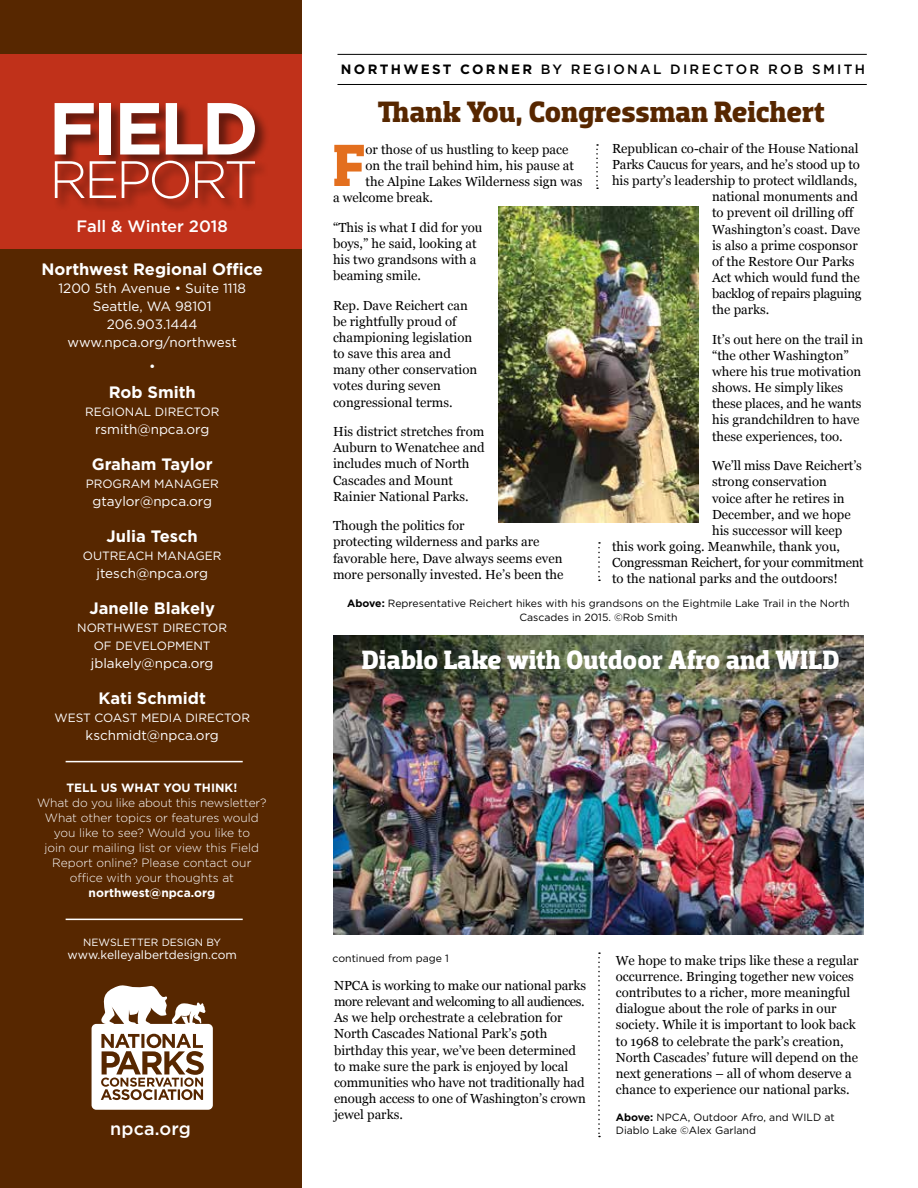
<style>
.page{position:relative;width:918px;height:1188px;background:#fff}
.page>*{position:absolute;margin:0;border:0;box-sizing:border-box;transform-origin:0 0}
.t1{font:700 73.5px "Gotham";letter-spacing:-.05em;color:#fff}
.t2{font:700 60.6px "Dobra Slab";color:#e36f1e}
.t3{font:300 52.5px "Gotham";letter-spacing:-.06em;color:#fff}
.t4{font:700 30px "Dobra Slab";letter-spacing:-.005em;color:#572700}
.t5{font:700 27px "Dobra Slab";color:#fff}
.t6{font:500 18px "Gotham";letter-spacing:.01em;color:#fff}
.t7{font:700 16.5px "Gotham";color:#fff}
.t8{font:500 16.5px "Gotham";color:#fff}
.t9{font:13.5px/18px "Gotham";color:#fff;text-align:center}
.t10{font:500 13.5px "Gotham";letter-spacing:.17em;color:#000}
.t11{font:13.2px/16.2px "Georgia";color:#000}
.t12{font:13.2px "Georgia";letter-spacing:-.02em;color:#000}
.t13{font:300 12px/15px "Gotham";color:#fff;text-align:center}
.t14{font:12px/18px "Gotham";color:#fff;text-align:center}
.t15{font:700 12px "Gotham";color:#fff}
.t16{font:10.5px/13.5px "Gotham";color:#000}
.t17{font:10.5px "Gotham";color:#fff}
.s1{font-weight:700}
</style>
<div class="page">
<img style="left:333px;top:635px;width:531px;height:299px">
<div style="left:0;top:0;width:302px;height:1188px;background:#572700"></div>
<div style="left:0;top:54px;width:302px;height:194px;background:#c0311a"></div>
<div style="left:53px;top:102px;width:217px;height:111px;background:#000;opacity:.5"></div>
<hr style="left:66px;top:761px;width:177px;height:1px;background:#fff">
<hr style="left:66px;top:919px;width:177px;height:1px;background:#fff">
<hr style="left:338px;top:54px;width:529px;height:1px;background:#000">
<hr style="left:338px;top:84px;width:529px;height:1px;background:#000">
<svg style="left:596px;top:144px;width:2px;height:45px"></svg>
<svg style="left:92px;top:985px;width:121px;height:125px"></svg>
<img style="left:498px;top:207px;width:201px;height:315px">
<svg style="left:598px;top:542px;width:2px;height:39px"></svg>
<svg style="left:598px;top:952px;width:2px;height:185px"></svg>
<h1 class="t1" style="left:48px;top:86px;width:212px">FIELD</h1>
<h3 class="t3" style="left:49px;top:151px;width:210px">REPORT</h3>
<p class="t8" style="left:77px;top:217px;width:153px">Fall &amp; Winter 2018</p>
<p class="t7" style="left:42px;top:260px;width:223px">Northwest Regional Office</p>
<p class="t9" style="left:58px;top:279px;width:189px">1200 5th Avenue • Suite 1118<br>Seattle, WA 98101<br>206.903.1444 www.npca.org/northwest</p>
<p class="t9" style="left:149px;top:357px;width:8px">•</p>
<p class="t7" style="left:109px;top:383px;width:89px">Rob Smith</p>
<p class="t14" style="left:85px;top:403px;width:136px">REGIONAL DIRECTOR</p>
<p class="t9" style="left:95px;top:420px;width:116px">rsmith@npca.org</p>
<p class="t7" style="left:92px;top:455px;width:122px">Graham Taylor</p>
<p class="t14" style="left:86px;top:475px;width:134px">PROGRAM MANAGER</p>
<p class="t9" style="left:92px;top:492px;width:121px">gtaylor@npca.org</p>
<p class="t7" style="left:107px;top:527px;width:93px">Julia Tesch</p>
<p class="t14" style="left:83px;top:547px;width:140px">OUTREACH MANAGER</p>
<p class="t9" style="left:97px;top:564px;width:113px">jtesch@npca.org</p>
<p class="t7" style="left:89px;top:599px;width:127px">Janelle Blakely</p>
<p class="t14" style="left:77px;top:619px;width:151px">NORTHWEST DIRECTOR<br>OF DEVELOPMENT</p>
<p class="t9" style="left:91px;top:654px;width:124px">jblakely@npca.org</p>
<p class="t7" style="left:99px;top:689px;width:109px">Kati Schmidt</p>
<p class="t14" style="left:54px;top:709px;width:197px">WEST COAST MEDIA DIRECTOR</p>
<p class="t9" style="left:86px;top:726px;width:135px">kschmidt@npca.org</p>
<p class="t15" style="left:66px;top:781px;width:172px">TELL US WHAT YOU THINK!</p>
<p class="t13" style="left:37px;top:796px;width:231px">What do you like about this newsletter?<br>What other topics or features would you like to see? Would you like to<br>join our mailing list or view this Field Report online? Please contact our office with your thoughts at</p>
<p class="t15" style="left:89px;top:886px;width:128px">northwest@npca.org</p>
<p class="t17" style="left:83px;top:936px;width:139px">NEWSLETTER DESIGN BY</p>
<p class="t14" style="left:68px;top:946px;width:171px">www.kelleyalbertdesign.com</p>
<h3 class="t6" style="left:110px;top:1119px;width:82px">npca.org</h3>
<p class="t10" style="left:341px;top:61px;width:526px"><span class="s1">NORTHWEST CORNER</span> BY REGIONAL DIRECTOR ROB SMITH</p>
<h3 class="t4" style="left:378px;top:94px;width:448px">Thank You, Congressman Reichert</h3>
<p class="t11" style="left:612px;top:140px;width:248px">Republican co-chair of the House National</p>
<p class="t11" style="left:612px;top:156px;width:249px">Parks Caucus for years, and he’s stood up to</p>
<p class="t11" style="left:612px;top:172px;width:247px">his party’s leadership to protect wildlands,</p>
<p class="t11" style="left:712px;top:188px;width:147px">national monuments and</p>
<p class="t11" style="left:712px;top:204px;width:144px">to prevent oil drilling off</p>
<p class="t11" style="left:712px;top:220px;width:150px">Washington’s coast. Dave</p>
<p class="t11" style="left:712px;top:236px;width:147px">is also a prime cosponsor</p>
<p class="t11" style="left:712px;top:253px;width:144px">of the Restore Our Parks</p>
<p class="t11" style="left:712px;top:269px;width:149px">Act which would fund the</p>
<p class="t12" style="left:712px;top:284px;width:151px">backlog of repairs plaguing</p>
<p class="t11" style="left:712px;top:301px;width:59px">the parks.</p>
<p class="t11" style="left:712px;top:331px;width:153px">It’s out here on the trail in “the other Washington” where his true motivation shows. He simply likes these places, and he wants his grandchildren to have these experiences, too.</p>
<p class="t11" style="left:712px;top:457px;width:151px">We’ll miss Dave Reichert’s</p>
<p class="t11" style="left:712px;top:473px;width:116px">strong conservation</p>
<p class="t11" style="left:712px;top:489px;width:134px">voice after he retires in</p>
<p class="t11" style="left:712px;top:505px;width:140px">December, and we hope</p>
<p class="t11" style="left:712px;top:522px;width:132px">his successor will keep</p>
<p class="t11" style="left:612px;top:538px;width:230px">this work going. Meanwhile, thank you,</p>
<p class="t12" style="left:612px;top:553px;width:253px">Congressman Reichert, for your commitment</p>
<p class="t11" style="left:612px;top:570px;width:227px">to the national parks and the outdoors!</p>
<h2 class="t2" style="left:333px;top:130px;width:34px">F</h2>
<p class="t11" style="left:366px;top:141px;width:205px">or those of us hustling to keep pace</p>
<p class="t11" style="left:366px;top:157px;width:210px">on the trail behind him, his pause at</p>
<p class="t11" style="left:366px;top:173px;width:218px">the Alpine Lakes Wilderness sign was</p>
<p class="t11" style="left:333px;top:189px;width:101px">a welcome break.</p>
<p class="t11" style="left:333px;top:219px;width:151px">“This is what I did for you boys,” he said, looking at his two grandsons with a beaming smile.</p>
<p class="t11" style="left:333px;top:297px;width:146px">Rep. Dave Reichert can be rightfully proud of championing legislation to save this area and many other conservation votes during seven congressional terms.</p>
<p class="t11" style="left:333px;top:423px;width:153px">His district stretches from<br>Auburn to Wenatchee and includes much of North<br>Cascades and Mount<br>Rainier National Parks.</p>
<p class="t11" style="left:333px;top:517px;width:232px">Though the politics for<br>protecting wilderness and parks are favorable here, Dave always seems even more personally invested. He’s been the</p>
<p class="t16" style="left:347px;top:596px;width:504px;text-align:center"><span class="s1">Above:</span> Representative Reichert hikes with his grandsons on the Eightmile Lake Trail in the North<br>Cascades in 2015. ©Rob Smith</p>
<h3 class="t5" style="left:362px;top:644px;width:479px">Diablo Lake with Outdoor Afro and WILD</h3>
<p class="t16" style="left:333px;top:951px;width:118px">continued from page 1</p>
<p class="t11" style="left:334px;top:977px;width:254px">NPCA is working to make our national parks more relevant and welcoming to all audiences.<br>As we help orchestrate a celebration for North Cascades National Park’s 50th birthday this year, we’ve been determined to make sure the park is enjoyed by local communities who have not traditionally had enough access to one of Washington’s crown jewel parks.</p>
<p class="t11" style="left:616px;top:952px;width:244px">We hope to make trips like these a regular occurrence. Bringing together new voices contributes to a richer, more meaningful dialogue about the role of parks in our society. While it is important to look back to 1968 to celebrate the park’s creation, North Cascades’ future will depend on the next generations – all of whom deserve a chance to experience our national parks.</p>
<p class="t16" style="left:616px;top:1110px;width:220px"><span class="s1">Above:</span> NPCA, Outdoor Afro, and WILD at<br>Diablo Lake ©Alex Garland</p>
</div>
